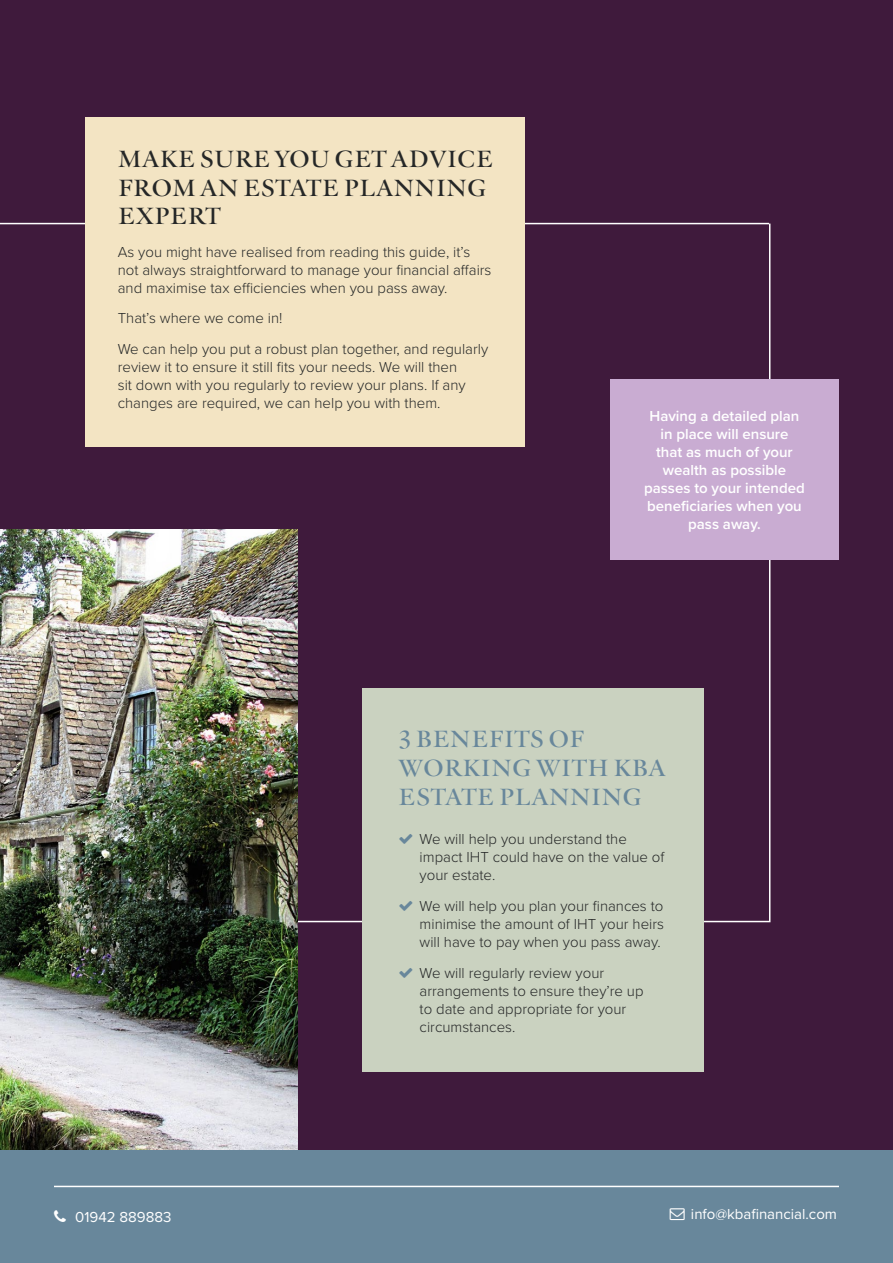
<style>
.page{position:relative;width:893px;height:1263px;background:#3f1a3c}
.page>*{position:absolute;margin:0;border:0;box-sizing:border-box;transform-origin:0 0}
.t1{font:700 24px/28.8px "Verdigris MVB Pro Big";letter-spacing:.02em;color:#252727}
.t2{font:700 24px/28.8px "Verdigris MVB Pro Big";letter-spacing:.02em;color:#68879b}
.t3{font:300 15px/18px "Proxima Nova";color:#252727}
.t4{font:600 15px/18px "Proxima Nova";color:#fff;text-align:center}
.t5{font:15px "Proxima Nova";color:#fff}
</style>
<div class="page">
<hr style="left:0;top:223px;width:769px;height:1px;background:#fff">
<hr style="left:0;top:921px;width:769px;height:1px;background:#fff">
<hr style="left:769px;top:224px;width:1px;height:698px;background:#fff">
<div style="left:85px;top:117px;width:440px;height:329px;background:#f3e4c3"></div>
<div style="left:610px;top:379px;width:229px;height:180px;background:#c9acd2"></div>
<img style="left:0;top:529px;width:298px;height:621px">
<div style="left:0;top:1150px;width:893px;height:113px;background:#68879b"></div>
<hr style="left:54px;top:1186px;width:785px;height:1px;background:#fff">
<div style="left:362px;top:689px;width:342px;height:383px;background:#cad2c0"></div>
<h1 class="t1" style="left:118px;top:145px;width:376px">MAKE SURE YOU GET ADVICE<br>FROM AN ESTATE PLANNING<br>EXPERT</h1>
<p class="t3" style="left:118px;top:242px;width:375px">As you might have realised from reading this guide, it’s not always straightforward to manage your financial affairs and maximise tax efficiencies when you pass away.</p>
<p class="t3" style="left:118px;top:302px;width:372px;line-height:30.8px">That’s where we come in!<br>We can help you put a robust plan together, and regularly</p>
<p class="t3" style="left:118px;top:357px;width:349px">review it to ensure it still fits your needs. We will then sit down with you regularly to review your plans. If any changes are required, we can help you with them.</p>
<p class="t4" style="left:644px;top:406px;width:162px">Having a detailed plan in place will ensure<br>that as much of your wealth as possible passes to your intended beneficiaries when you pass away.</p>
<h1 class="t2" style="left:399px;top:725px;width:269px">3 BENEFITS OF<br>WORKING WITH KBA<br>ESTATE PLANNING</h1>
<p class="t3" style="left:420px;top:829px;width:246px">We will help you understand the impact IHT could have on the value of your estate.</p>
<p class="t3" style="left:420px;top:896px;width:246px;text-align:justify">We will help you plan your finances to minimise the amount of IHT your heirs will have to pay when you pass away.</p>
<p class="t3" style="left:420px;top:963px;width:225px">We will regularly review your arrangements to ensure they’re up to date and appropriate for your circumstances.</p>
<p class="t5" style="left:75px;top:1206px;width:98px">01942 889883</p>
<p class="t5" style="left:691px;top:1203px;width:148px">info@kbafinancial.com</p>
</div>
